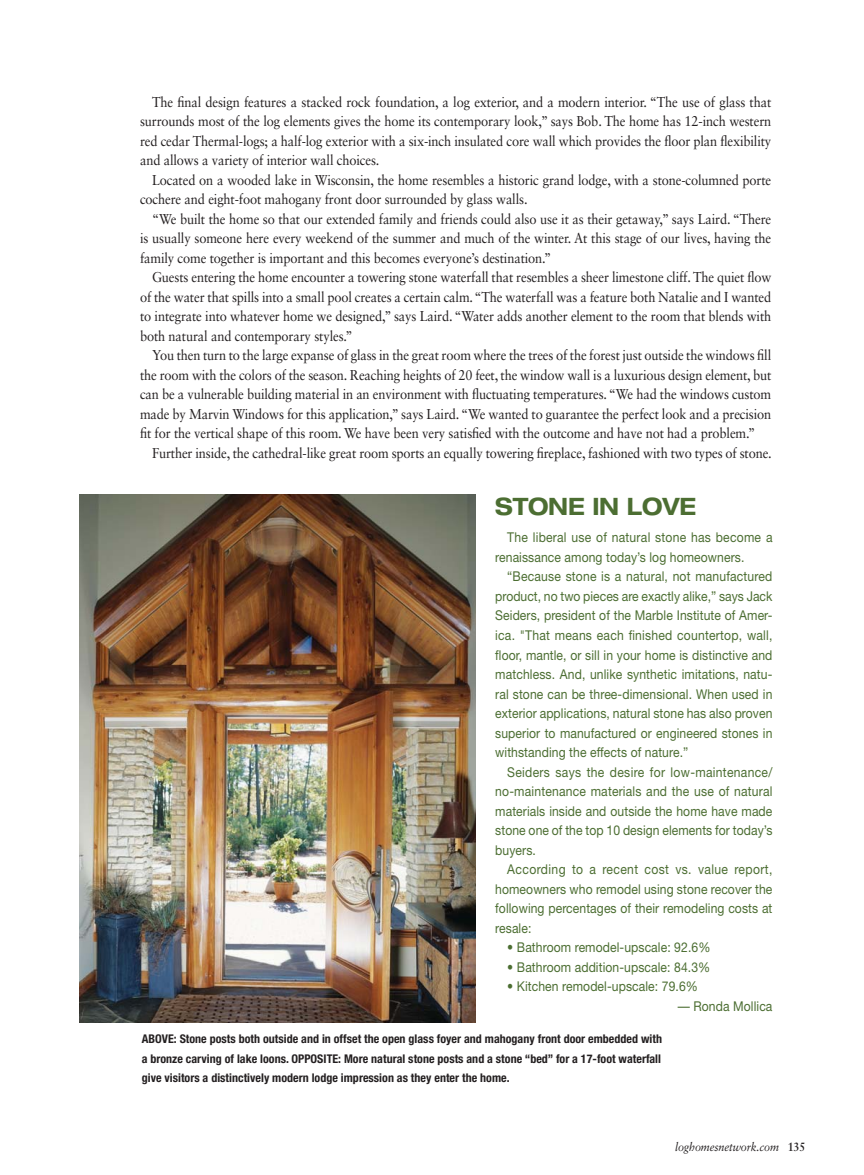
<style>
.page{position:relative;width:864px;height:1175px;background:#fff}
.page>*{position:absolute;margin:0;border:0;box-sizing:border-box;transform-origin:0 0}
.t1{font:700 expanded 24px "Helvetica Neue";letter-spacing:-.01em;color:#4c6e32;scale:.9 1}
.t2{font:14.25px/19.5px "Sabon LT Std";letter-spacing:-.01em;color:#231f20;text-align:justify;scale:.9 1}
.t3{font:13.5px/19.5px "Helvetica Neue";letter-spacing:.01em;color:#4c6e32;text-align:justify;scale:.9 1}
.t4{font:700 condensed 12px/19.5px "Helvetica Neue";color:#231f20;text-align:justify}
.t5{font:italic 12px "Sabon LT Std";letter-spacing:-.01em;color:#231f20;scale:.9 1}
.s1{font-weight:700;font-style:normal}
</style>
<div class="page">
<img style="left:80px;top:494px;width:396px;height:528px">
<p class="t2" style="left:140px;top:92px;width:703px;text-indent:12px">The final design features a stacked rock foundation, a log exterior, and a modern interior. “The use of glass that surrounds most of the log elements gives the home its contemporary look,” says Bob. The home has 12-inch western red cedar Thermal-logs; a half-log exterior with a six-inch insulated core wall which provides the floor plan flexibility and allows a variety of interior wall choices.</p>
<p class="t2" style="left:140px;top:171px;width:703px;text-indent:12px">Located on a wooded lake in Wisconsin, the home resembles a historic grand lodge, with a stone-columned porte cochere and eight-foot mahogany front door surrounded by glass walls.</p>
<p class="t2" style="left:140px;top:210px;width:703px;text-indent:12px">“We built the home so that our extended family and friends could also use it as their getaway,” says Laird. “There is usually someone here every weekend of the summer and much of the winter. At this stage of our lives, having the family come together is important and this becomes everyone’s destination.”</p>
<p class="t2" style="left:140px;top:268px;width:703px;text-indent:12px">Guests entering the home encounter a towering stone waterfall that resembles a sheer limestone cliff. The quiet flow of the water that spills into a small pool creates a certain calm. “The waterfall was a feature both Natalie and I wanted to integrate into whatever home we designed,” says Laird. “Water adds another element to the room that blends with both natural and contemporary styles.”</p>
<p class="t2" style="left:140px;top:346px;width:703px;text-indent:12px">You then turn to the large expanse of glass in the great room where the trees of the forest just outside the windows fill the room with the colors of the season. Reaching heights of 20 feet, the window wall is a luxurious design element, but can be a vulnerable building material in an environment with fluctuating temperatures. “We had the windows custom made by Marvin Windows for this application,” says Laird. “We wanted to guarantee the perfect look and a precision fit for the vertical shape of this room. We have been very satisfied with the outcome and have not had a problem.”</p>
<p class="t2" style="left:152px;top:444px;width:690px">Further inside, the cathedral-like great room sports an equally towering fireplace, fashioned with two types of stone.</p>
<h1 class="t1" style="left:495px;top:498px;width:225px">STONE IN LOVE</h1>
<p class="t3" style="left:495px;top:529px;width:310px;text-indent:12px">The liberal use of natural stone has become a renaissance among today’s log homeowners.</p>
<p class="t3" style="left:495px;top:568px;width:310px;text-indent:12px">“Because stone is a natural, not manufactured product, no two pieces are exactly alike,” says Jack Seiders, president of the Marble Institute of Amer&shy;ica. "That means each finished countertop, wall, floor, mantle, or sill in your home is distinctive and matchless. And, unlike synthetic imitations, natu&shy;ral stone can be three-dimensional. When used in exterior applications, natural stone has also proven superior to manufactured or engineered stones in withstanding the effects of nature.”</p>
<p class="t3" style="left:495px;top:763px;width:310px;text-indent:12px">Seiders says the desire for low-maintenance/ no-maintenance materials and the use of natural materials inside and outside the home have made stone one of the top 10 design elements for today’s buyers.</p>
<p class="t3" style="left:495px;top:860px;width:310px;text-indent:12px">According to a recent cost vs. value report, homeowners who remodel using stone recover the following percentages of their remodeling costs at resale:</p>
<p class="t3" style="left:507px;top:938px;width:227px">• Bathroom remodel-upscale: 92.6%</p>
<p class="t3" style="left:507px;top:958px;width:227px">• Bathroom addition-upscale: 84.3%</p>
<p class="t3" style="left:507px;top:977px;width:213px">• Kitchen remodel-upscale: 79.6%</p>
<p class="t3" style="left:678px;top:997px;width:107px">— Ronda Mollica</p>
<p class="t4" style="left:142px;top:1030px;width:522px">ABOVE: Stone posts both outside and in offset the open glass foyer and mahogany front door embedded with a bronze carving of lake loons. OPPOSITE: More natural stone posts and a stone “bed” for a 17-foot waterfall give visitors a distinctively modern lodge impression as they enter the home.</p>
<p class="t5" style="left:675px;top:1141px;width:146px">loghomesnetwork.com <span class="s1">135</span></p>
</div>
